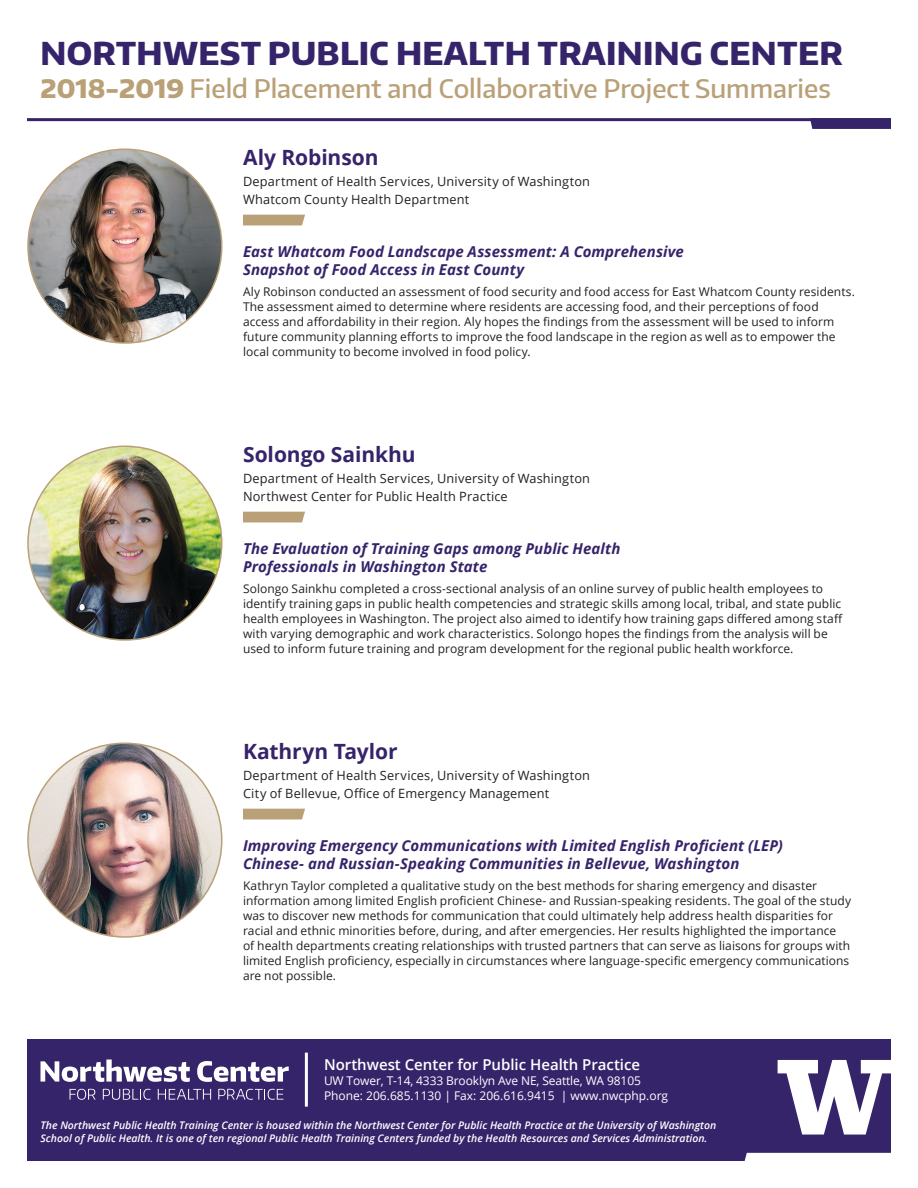
<style>
.page{position:relative;width:918px;height:1188px;background:#fff}
.page>*{position:absolute;margin:0;border:0;box-sizing:border-box;transform-origin:0 0}
.t1{font:800 31.5px "Encode Sans Normal";letter-spacing:.01em;color:#36246b}
.t2{font:500 25.5px "Encode Sans Normal";color:#b9a077}
.Student_Name{font:700 21px "Open Sans";letter-spacing:-.005em;color:#36246b}
.Project_Title{font:italic 700 15px/18px "Open Sans";letter-spacing:.005em;color:#36246b}
.t3{font:600 15px "Open Sans";color:#fff}
.Student_Title{font:12.75px "Open Sans";letter-spacing:.015em;color:#231f20}
.Explanation{font:12px/15px "Open Sans";letter-spacing:.005em;color:#231f20}
.t4{font:12px/15px "Open Sans";letter-spacing:-.01em;color:#fff}
.t5{font:italic 600 10.5px/12.6px "Open Sans";color:#fff}
.s1{font-weight:800}
</style>
<div class="page">
<svg style="left:243px;top:215px;width:62px;height:10px"></svg>
<svg style="left:243px;top:512px;width:62px;height:10px"></svg>
<svg style="left:243px;top:809px;width:62px;height:10px"></svg>
<img style="left:28px;top:149px;width:194px;height:194px;border-radius:97px">
<img style="left:28px;top:446px;width:194px;height:194px;border-radius:97px">
<img style="left:28px;top:743px;width:194px;height:194px;border-radius:97px">
<div style="left:27px;top:1040px;width:864px;height:121px;background:#36246b"></div>
<svg style="left:778px;top:1060px;width:113px;height:75px"></svg>
<svg style="left:40px;top:1060px;width:150px;height:22px"></svg>
<svg style="left:197px;top:1061px;width:92px;height:21px"></svg>
<svg style="left:70px;top:1089px;width:26px;height:11px"></svg>
<svg style="left:103px;top:1089px;width:47px;height:11px"></svg>
<svg style="left:158px;top:1089px;width:53px;height:11px"></svg>
<svg style="left:218px;top:1089px;width:65px;height:11px"></svg>
<hr style="left:305px;top:1053px;width:3px;height:54px;background:#fff">
<hr style="left:27px;top:118px;width:864px;height:3px;background:#36246b">
<svg style="left:810px;top:121px;width:81px;height:8px"></svg>
<svg style="left:744px;top:1153px;width:147px;height:8px"></svg>
<h1 class="t1" style="left:40px;top:33px;width:804px">NORTHWEST PUBLIC HEALTH TRAINING CENTER</h1>
<h2 class="t2" style="left:40px;top:72px;width:792px"><span class="s1">2018-2019</span> Field Placement and Collaborative Project Summaries</h2>
<p class="Student_Name" style="left:243px;top:142px;width:137px">Aly Robinson</p>
<p class="Student_Title" style="left:243px;top:173px;width:349px">Department of Health Services, University of Washington</p>
<p class="Student_Title" style="left:243px;top:191px;width:228px">Whatcom County Health Department</p>
<p class="Project_Title" style="left:243px;top:242px;width:442px">East Whatcom Food Landscape Assessment: A Comprehensive<br>Snapshot of Food Access in East County</p>
<p class="Explanation" style="left:243px;top:284px;width:614px">Aly Robinson conducted an assessment of food security and food access for East Whatcom County residents.<br>The assessment aimed to determine where residents are accessing food, and their perceptions of food access and affordability in their region. Aly hopes the findings from the assessment will be used to inform future community planning efforts to improve the food landscape in the region as well as to empower the local community to become involved in food policy.</p>
<p class="Student_Name" style="left:243px;top:439px;width:174px">Solongo Sainkhu</p>
<p class="Student_Title" style="left:243px;top:470px;width:349px">Department of Health Services, University of Washington</p>
<p class="Student_Title" style="left:243px;top:488px;width:266px">Northwest Center for Public Health Practice</p>
<p class="Project_Title" style="left:243px;top:539px;width:379px">The Evaluation of Training Gaps among Public Health<br>Professionals in Washington State</p>
<p class="Explanation" style="left:243px;top:581px;width:601px">Solongo Sainkhu completed a cross-sectional analysis of an online survey of public health employees to identify training gaps in public health competencies and strategic skills among local, tribal, and state public health employees in Washington. The project also aimed to identify how training gaps differed among staff with varying demographic and work characteristics. Solongo hopes the findings from the analysis will be used to inform future training and program development for the regional public health workforce.</p>
<p class="Student_Name" style="left:243px;top:736px;width:156px">Kathryn Taylor</p>
<p class="Student_Title" style="left:243px;top:767px;width:349px">Department of Health Services, University of Washington</p>
<p class="Student_Title" style="left:243px;top:785px;width:308px">City of Bellevue, Office of Emergency Management</p>
<p class="Project_Title" style="left:243px;top:836px;width:541px">Improving Emergency Communications with Limited English Proficient (LEP)<br>Chinese- and Russian-Speaking Communities in Bellevue, Washington</p>
<p class="Explanation" style="left:243px;top:878px;width:610px">Kathryn Taylor completed a qualitative study on the best methods for sharing emergency and disaster information among limited English proficient Chinese- and Russian-speaking residents. The goal of the study was to discover new methods for communication that could ultimately help address health disparities for racial and ethnic minorities before, during, and after emergencies. Her results highlighted the importance<br>of health departments creating relationships with trusted partners that can serve as liaisons for groups with limited English proficiency, especially in circumstances where language-specific emergency communications are not possible.</p>
<p class="t3" style="left:324px;top:1055px;width:318px">Northwest Center for Public Health Practice</p>
<p class="t4" style="left:324px;top:1073px;width:346px">UW Tower, T-14, 4333 Brooklyn Ave NE, Seattle, WA 98105<br>Phone: 206.685.1130 | Fax: 206.616.9415 | www.nwcphp.org</p>
<p class="t5" style="left:40px;top:1119px;width:677px">The Northwest Public Health Training Center is housed within the Northwest Center for Public Health Practice at the University of Washington<br>School of Public Health. It is one of ten regional Public Health Training Centers funded by the Health Resources and Services Administration.</p>
</div>
